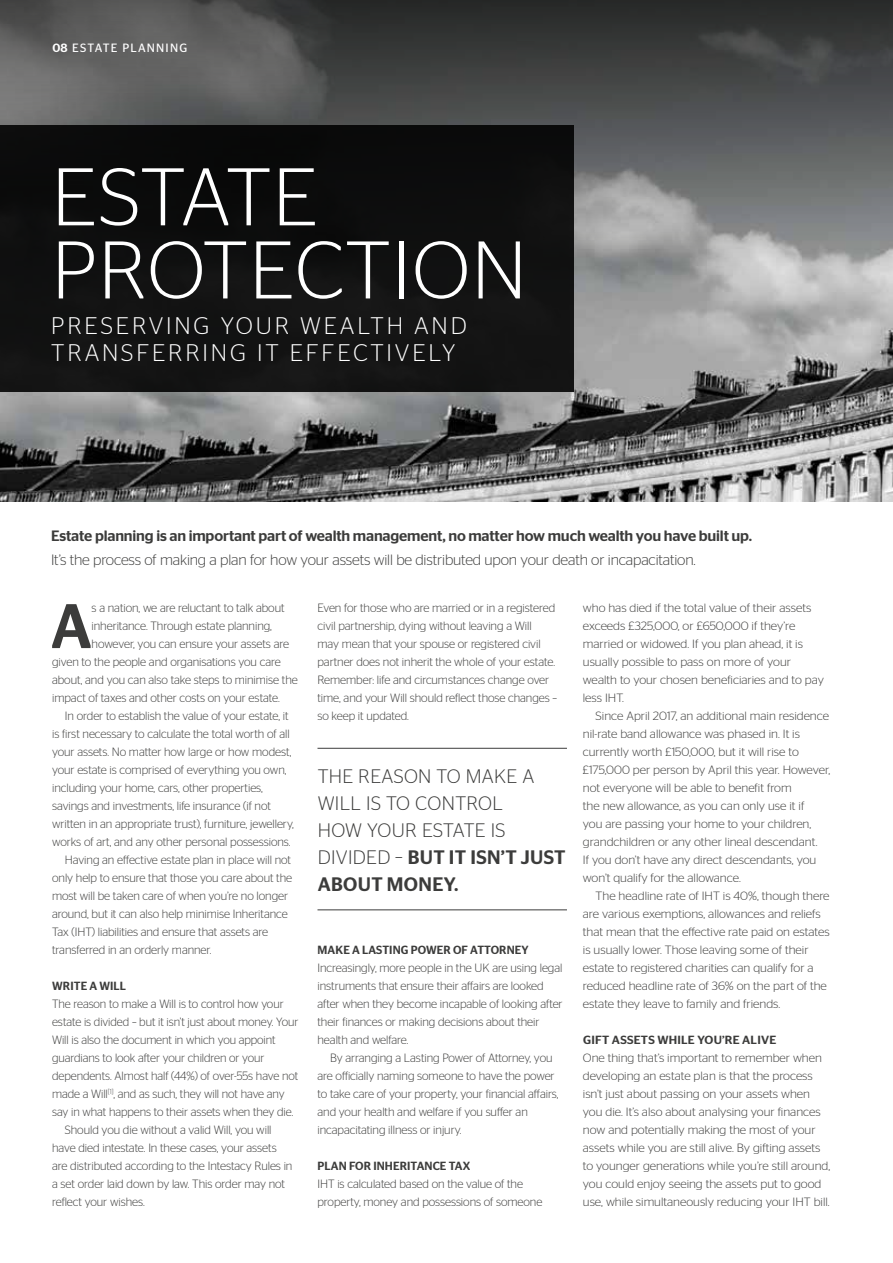
<style>
.page{position:relative;width:893px;height:1263px;background:#fff}
.page>*{position:absolute;margin:0;border:0;box-sizing:border-box;transform-origin:0 0}
.t1{font:300 81.45px/73.1px "Stag Sans";letter-spacing:.015em;color:#fff}
.t2{font:500 62.7px "Stag Sans";color:#3c3c3b}
.t3{font:300 24px/27px "Stag Sans";letter-spacing:.12em;color:#fff}
.t4{font:300 19.5px/27px "Stag Sans";letter-spacing:.02em;color:#3c3c3b}
.t5{font:300 15px "Stag Sans";letter-spacing:-.01em;color:#3c3c3b}
.t6{font:500 15px "Stag Sans";letter-spacing:-.01em;color:#3c3c3b}
.t7{font:300 12px/18px "Stag Sans";letter-spacing:-.005em;color:#3c3c3b}
.t8{font:12px "Stag Sans";letter-spacing:.1em;color:#fff}
.t9{font:500 11.85px "Stag Sans";letter-spacing:.01em;color:#3c3c3b}
.s1{font-weight:500}
</style>
<div class="page">
<img style="left:0;top:271px;width:893px;height:231px">
<svg style="left:0;top:0;width:893px;height:271px;background:#595b5b"></svg>
<div style="left:0;top:125px;width:573px;height:267px;background:#101010"></div>
<hr style="left:317px;top:748px;width:250px;height:1px;background:#3c3c3b">
<hr style="left:317px;top:909px;width:250px;height:1px;background:#3c3c3b">
<p class="t8" style="left:53px;top:41px;width:136px"><span class="s1">08</span> ESTATE PLANNING</p>
<h1 class="t1" style="left:52px;top:159px;width:476px">ESTATE<br>PROTECTION</h1>
<h3 class="t3" style="left:51px;top:312px;width:417px">PRESERVING YOUR WEALTH AND<br>TRANSFERRING IT EFFECTIVELY</h3>
<p class="t6" style="left:51px;top:527px;width:703px">Estate planning is an important part of wealth management, no matter how much wealth you have built up.</p>
<p class="t5" style="left:51px;top:552px;width:646px">It’s the process of making a plan for how your assets will be distributed upon your death or incapacitation.</p>
<h2 class="t2" style="left:51px;top:590px;width:43px">A</h2>
<p class="t7" style="left:92px;top:599px;width:194px">s a nation, we are reluctant to talk about</p>
<p class="t7" style="left:317px;top:599px;width:241px">Even for those who are married or in a registered civil partnership, dying without leaving a Will<br>may mean that your spouse or registered civil partner does not inherit the whole of your estate.<br>Remember: life and circumstances change over time, and your Will should reflect those changes – so keep it updated.</p>
<p class="t7" style="left:583px;top:599px;width:243px">who has died if the total value of their assets exceeds £325,000, or £650,000 if they’re married or widowed. If you plan ahead, it is usually possible to pass on more of your wealth to your chosen beneficiaries and to pay less IHT.</p>
<p class="t7" style="left:583px;top:707px;width:249px;text-indent:13px">Since April 2017, an additional main residence nil-rate band allowance was phased in. It is currently worth £150,000, but it will rise to £175,000 per person by April this year. However, not everyone will be able to benefit from<br>the new allowance, as you can only use it if<br>you are passing your home to your children, grandchildren or any other lineal descendant.<br>If you don’t have any direct descendants, you won’t qualify for the allowance.</p>
<p class="t7" style="left:583px;top:887px;width:248px;text-indent:13px">The headline rate of IHT is 40%, though there are various exemptions, allowances and reliefs that mean that the effective rate paid on estates is usually lower. Those leaving some of their estate to registered charities can qualify for a reduced headline rate of 36% on the part of the estate they leave to family and friends.</p>
<p class="t9" style="left:583px;top:1033px;width:195px">GIFT ASSETS WHILE YOU’RE ALIVE</p>
<p class="t7" style="left:583px;top:1049px;width:249px">One thing that’s important to remember when developing an estate plan is that the process isn’t just about passing on your assets when you die. It’s also about analysing your finances now and potentially making the most of your assets while you are still alive. By gifting assets to younger generations while you’re still around, you could enjoy seeing the assets put to good use, while simultaneously reducing your IHT bill.</p>
<p class="t7" style="left:92px;top:617px;width:182px">inheritance. Through estate planning,</p>
<p class="t7" style="left:92px;top:635px;width:199px">however, you can ensure your assets are</p>
<p class="t7" style="left:52px;top:653px;width:230px">given to the people and organisations you care</p>
<p class="t7" style="left:52px;top:671px;width:247px">about, and you can also take steps to minimise the</p>
<p class="t7" style="left:52px;top:689px;width:229px">impact of taxes and other costs on your estate.</p>
<p class="t7" style="left:65px;top:707px;width:225px">In order to establish the value of your estate, it</p>
<p class="t7" style="left:52px;top:725px;width:239px">is first necessary to calculate the total worth of all</p>
<p class="t7" style="left:52px;top:743px;width:241px">your assets. No matter how large or how modest,</p>
<p class="t7" style="left:52px;top:761px;width:236px">your estate is comprised of everything you own,</p>
<p class="t7" style="left:52px;top:779px;width:212px">including your home, cars, other properties,</p>
<p class="t7" style="left:52px;top:797px;width:220px">savings and investments, life insurance (if not</p>
<p class="t7" style="left:52px;top:815px;width:243px">written in an appropriate trust), furniture, jewellery,</p>
<p class="t7" style="left:52px;top:833px;width:240px">works of art, and any other personal possessions.</p>
<p class="t7" style="left:65px;top:851px;width:228px">Having an effective estate plan in place will not</p>
<p class="t7" style="left:52px;top:869px;width:241px">only help to ensure that those you care about the</p>
<p class="t7" style="left:52px;top:887px;width:237px">most will be taken care of when you’re no longer</p>
<p class="t7" style="left:52px;top:905px;width:237px">around, but it can also help minimise Inheritance</p>
<p class="t7" style="left:52px;top:923px;width:218px">Tax (IHT) liabilities and ensure that assets are</p>
<p class="t7" style="left:52px;top:941px;width:161px">transferred in an orderly manner.</p>
<p class="t9" style="left:52px;top:979px;width:75px">WRITE A WILL</p>
<p class="t7" style="left:52px;top:995px;width:233px">The reason to make a Will is to control how your</p>
<p class="t7" style="left:52px;top:1013px;width:248px">estate is divided – but it isn’t just about money. Your</p>
<p class="t7" style="left:52px;top:1031px;width:225px">Will is also the document in which you appoint</p>
<p class="t7" style="left:52px;top:1049px;width:214px">guardians to look after your children or your</p>
<p class="t7" style="left:52px;top:1067px;width:248px">dependents. Almost half (44%) of over-55s have not</p>
<p class="t7" style="left:52px;top:1085px;width:234px">made a Will<sup>[1]</sup>, and as such, they will not have any</p>
<p class="t7" style="left:52px;top:1103px;width:243px">say in what happens to their assets when they die.</p>
<p class="t7" style="left:65px;top:1121px;width:208px">Should you die without a valid Will, you will</p>
<p class="t7" style="left:52px;top:1139px;width:226px">have died intestate. In these cases, your assets</p>
<p class="t7" style="left:52px;top:1157px;width:242px">are distributed according to the Intestacy Rules in</p>
<p class="t7" style="left:52px;top:1175px;width:235px">a set order laid down by law. This order may not</p>
<p class="t7" style="left:52px;top:1193px;width:94px">reflect your wishes.</p>
<h3 class="t4" style="left:318px;top:762px;width:249px">THE REASON TO MAKE A<br>WILL IS TO CONTROL<br>HOW YOUR ESTATE IS<br>DIVIDED – <span class="s1">BUT IT ISN’T JUST<br>ABOUT MONEY.</span></h3>
<p class="t9" style="left:318px;top:943px;width:212px">MAKE A LASTING POWER OF ATTORNEY</p>
<p class="t7" style="left:317px;top:959px;width:247px">Increasingly, more people in the UK are using legal instruments that ensure their affairs are looked after when they become incapable of looking after their finances or making decisions about their health and welfare.</p>
<p class="t7" style="left:317px;top:1049px;width:243px;text-indent:13px">By arranging a Lasting Power of Attorney, you are officially naming someone to have the power to take care of your property, your financial affairs, and your health and welfare if you suffer an incapacitating illness or injury.</p>
<p class="t9" style="left:318px;top:1159px;width:154px">PLAN FOR INHERITANCE TAX</p>
<p class="t7" style="left:317px;top:1175px;width:226px">IHT is calculated based on the value of the property, money and possessions of someone</p>
</div>
